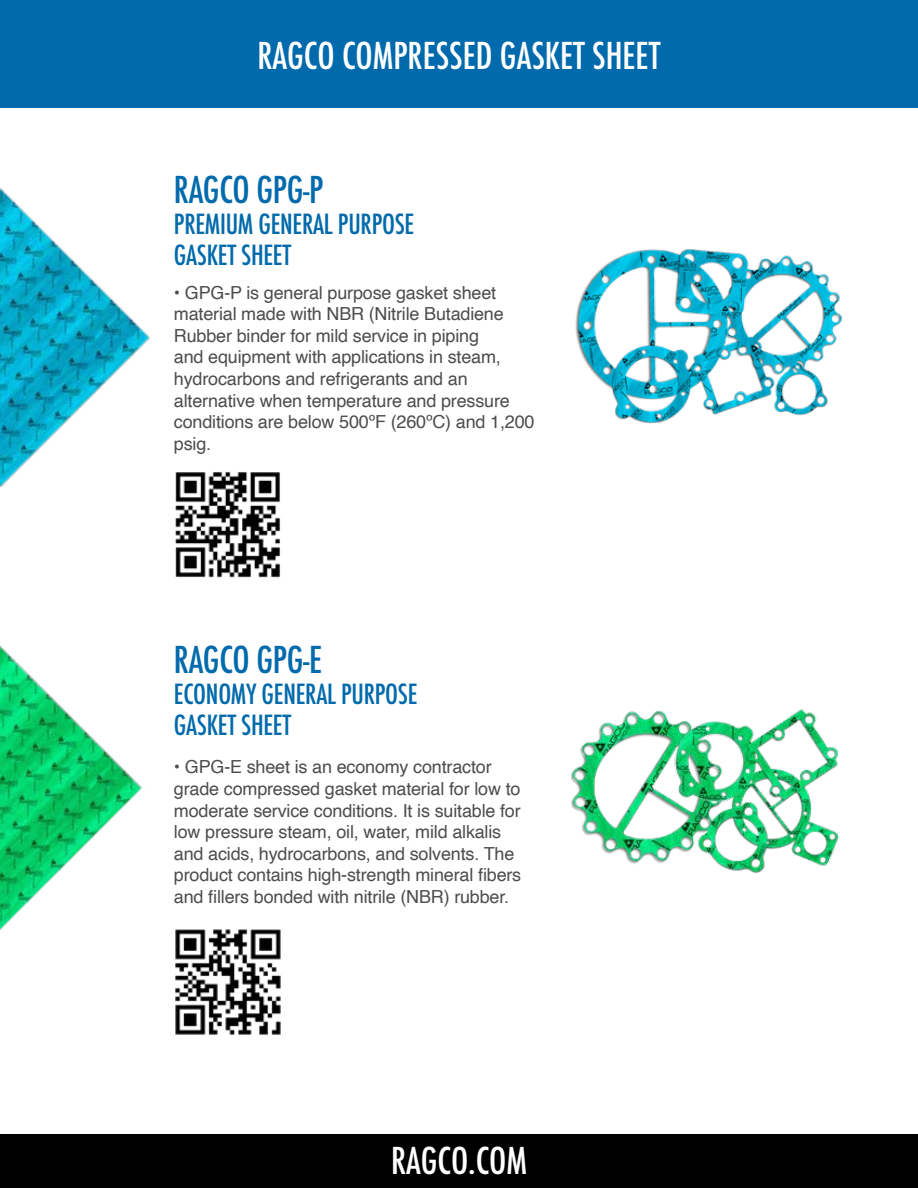
<style>
.page{position:relative;width:918px;height:1188px;background:#fff}
.page>*{position:absolute;margin:0;border:0;box-sizing:border-box;transform-origin:0 0}
.t1{font:500 condensed 36px "Futura";color:#fff}
.t2{font:500 condensed 36px "Futura";letter-spacing:-.01em;color:#006aac}
.t3{font:500 condensed 27px/30.8px "Futura";letter-spacing:-.01em;color:#006aac}
.t4{font:18px/21.6px "Helvetica";letter-spacing:-.01em;color:#4d4d4f}
</style>
<div class="page">
<img style="left:575px;top:249px;width:268px;height:175px">
<img style="left:0;top:188px;width:150px;height:300px">
<img style="left:572px;top:709px;width:268px;height:164px">
<img style="left:0;top:645px;width:142px;height:285px">
<div style="left:0;top:0;width:918px;height:108px;background:#006aac"></div>
<img style="left:175px;top:472px;width:105px;height:106px">
<img style="left:175px;top:929px;width:106px;height:106px">
<div style="left:0;top:1134px;width:918px;height:54px;background:#000"></div>
<h1 class="t1" style="left:257px;top:33px;width:405px">RAGCO COMPRESSED GASKET SHEET</h1>
<h1 class="t2" style="left:174px;top:167px;width:151px">RAGCO GPG-P</h1>
<h2 class="t3" style="left:174px;top:209px;width:242px">PREMIUM GENERAL PURPOSE<br>GASKET SHEET</h2>
<p class="t4" style="left:174px;top:282px;width:362px">• GPG-P is general purpose gasket sheet material made with NBR (Nitrile Butadiene Rubber binder for mild service in piping<br>and equipment with applications in steam, hydrocarbons and refrigerants and an alternative when temperature and pressure conditions are below 500ºF (260ºC) and 1,200 psig.</p>
<h1 class="t2" style="left:174px;top:637px;width:150px">RAGCO GPG-E</h1>
<h2 class="t3" style="left:174px;top:679px;width:245px">ECONOMY GENERAL PURPOSE<br>GASKET SHEET</h2>
<p class="t4" style="left:174px;top:757px;width:349px">• GPG-E sheet is an economy contractor grade compressed gasket material for low to moderate service conditions. It is suitable for low pressure steam, oil, water, mild alkalis and acids, hydrocarbons, and solvents. The product contains high-strength mineral fibers and fillers bonded with nitrile (NBR) rubber.</p>
<h1 class="t1" style="left:391px;top:1138px;width:137px">RAGCO.COM</h1>
</div>
